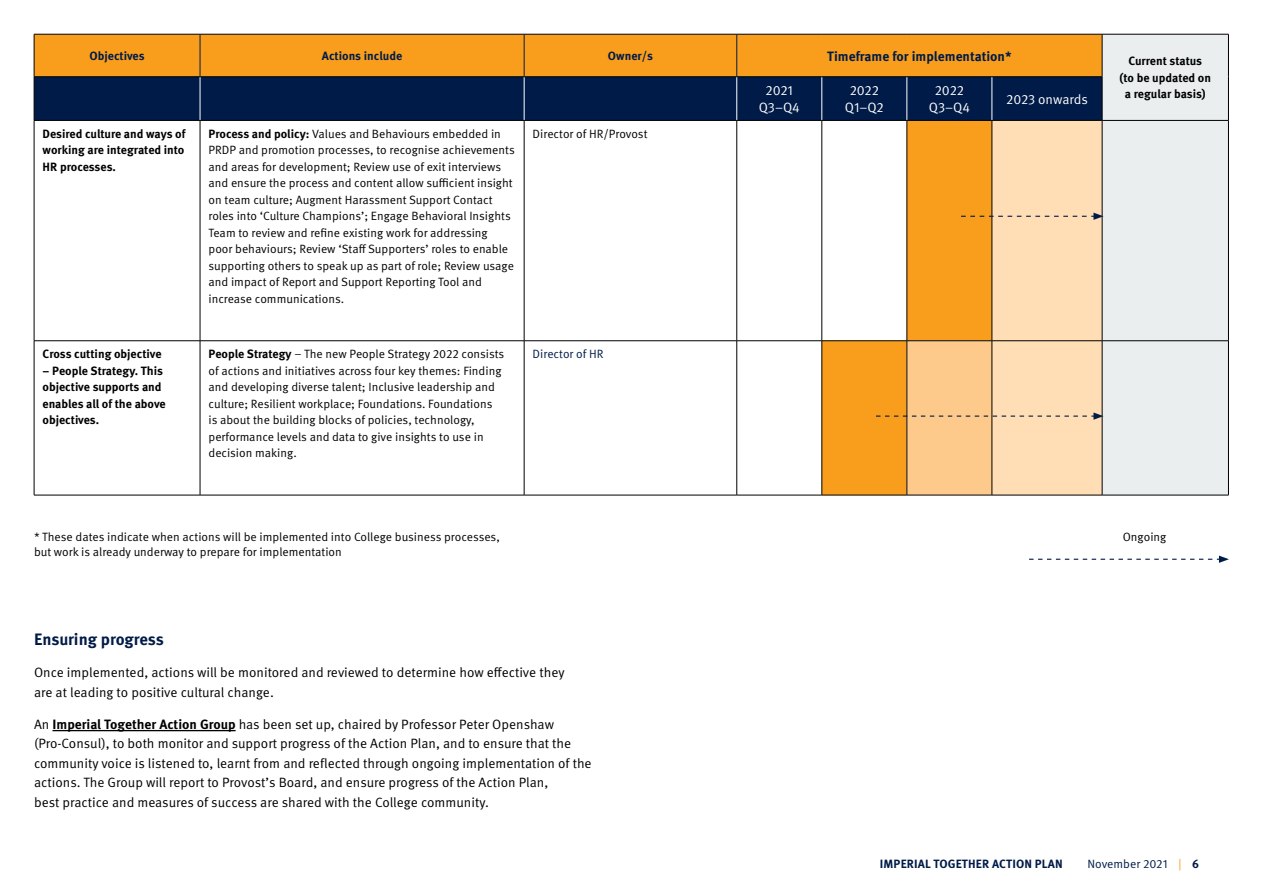
<style>
.page{position:relative;width:1263px;height:893px;background:#fff}
.page>*{position:absolute;margin:0;border:0;box-sizing:border-box;transform-origin:0 0}
.t1{font:700 16.5px "Meta OT";letter-spacing:-.005em;color:#001b47}
.t2{font:13.5px/19.5px "Meta OT Norm";color:#000}
.t3{font:13.5px/16.5px "Meta OT Norm";color:#fff;text-align:center}
.t4{font:700 13.5px "Meta OT";color:#001b47}
.t5{font:12px/16.5px "Meta OT Norm";color:#000}
.t6{font:700 12px/16.5px "Meta OT";letter-spacing:-.005em;color:#000;text-align:center}
.t7{font:700 12px "Meta OT";color:#001b47}
.t8{font:12px "Meta OT Norm";color:#001b47}
.s1{font-family:"Meta OT";font-weight:700}
.s2{color:#f99d1c}
</style>
<div class="page">
<svg style="left:35px;top:35px;width:1067px;height:460px"></svg>
<div style="left:1103px;top:35px;width:125px;height:460px;background:#eaeeee"></div>
<div style="left:35px;top:77px;width:1067px;height:43px;background:#001b47"></div>
<hr style="left:200px;top:77px;width:1px;height:43px;background:#fff">
<hr style="left:524px;top:77px;width:1px;height:43px;background:#fff">
<hr style="left:736px;top:77px;width:1px;height:43px;background:#fff">
<hr style="left:821px;top:77px;width:1px;height:43px;background:#fff">
<hr style="left:907px;top:77px;width:1px;height:43px;background:#fff">
<hr style="left:992px;top:77px;width:1px;height:43px;background:#fff">
<hr style="left:34px;top:34px;width:1px;height:43px;background:#000">
<hr style="left:34px;top:34px;width:166px;height:1px;background:#000">
<hr style="left:200px;top:34px;width:324px;height:1px;background:#000">
<hr style="left:524px;top:34px;width:213px;height:1px;background:#000">
<hr style="left:737px;top:34px;width:85px;height:1px;background:#000">
<hr style="left:822px;top:34px;width:85px;height:1px;background:#000">
<hr style="left:907px;top:34px;width:85px;height:1px;background:#000">
<hr style="left:992px;top:34px;width:110px;height:1px;background:#000">
<hr style="left:1102px;top:34px;width:1px;height:43px;background:#000">
<hr style="left:1102px;top:34px;width:127px;height:1px;background:#000">
<hr style="left:1228px;top:34px;width:1px;height:43px;background:#000">
<hr style="left:1228px;top:77px;width:1px;height:43px;background:#000">
<hr style="left:34px;top:77px;width:1px;height:43px;background:#000">
<hr style="left:34px;top:76px;width:166px;height:1px;background:#000">
<hr style="left:200px;top:76px;width:324px;height:1px;background:#000">
<hr style="left:524px;top:76px;width:213px;height:1px;background:#000">
<hr style="left:737px;top:76px;width:85px;height:1px;background:#000">
<hr style="left:822px;top:76px;width:85px;height:1px;background:#000">
<hr style="left:907px;top:76px;width:85px;height:1px;background:#000">
<hr style="left:992px;top:76px;width:110px;height:1px;background:#000">
<hr style="left:1102px;top:77px;width:1px;height:43px;background:#000">
<hr style="left:34px;top:120px;width:166px;height:1px;background:#000">
<hr style="left:200px;top:120px;width:324px;height:1px;background:#000">
<hr style="left:524px;top:120px;width:213px;height:1px;background:#000">
<hr style="left:737px;top:120px;width:85px;height:1px;background:#000">
<hr style="left:822px;top:120px;width:85px;height:1px;background:#000">
<hr style="left:1102px;top:120px;width:127px;height:1px;background:#000">
<hr style="left:34px;top:121px;width:1px;height:220px;background:#000">
<hr style="left:200px;top:121px;width:1px;height:220px;background:#000">
<hr style="left:524px;top:121px;width:1px;height:220px;background:#000">
<hr style="left:736px;top:121px;width:1px;height:220px;background:#000">
<hr style="left:821px;top:121px;width:1px;height:220px;background:#000">
<hr style="left:1228px;top:121px;width:1px;height:220px;background:#000">
<hr style="left:34px;top:341px;width:1px;height:154px;background:#000">
<hr style="left:34px;top:340px;width:166px;height:1px;background:#000">
<hr style="left:34px;top:495px;width:166px;height:1px;background:#000">
<hr style="left:200px;top:341px;width:1px;height:154px;background:#000">
<hr style="left:200px;top:340px;width:324px;height:1px;background:#000">
<hr style="left:200px;top:495px;width:324px;height:1px;background:#000">
<hr style="left:524px;top:341px;width:1px;height:154px;background:#000">
<hr style="left:524px;top:340px;width:213px;height:1px;background:#000">
<hr style="left:737px;top:340px;width:85px;height:1px;background:#000">
<hr style="left:736px;top:341px;width:1px;height:154px;background:#000">
<hr style="left:524px;top:495px;width:213px;height:1px;background:#000">
<hr style="left:737px;top:495px;width:85px;height:1px;background:#000">
<hr style="left:821px;top:341px;width:1px;height:154px;background:#000">
<hr style="left:822px;top:340px;width:85px;height:1px;background:#000">
<hr style="left:822px;top:495px;width:85px;height:1px;background:#000">
<hr style="left:907px;top:495px;width:85px;height:1px;background:#000">
<hr style="left:992px;top:495px;width:110px;height:1px;background:#000">
<hr style="left:1102px;top:340px;width:127px;height:1px;background:#000">
<hr style="left:1228px;top:341px;width:1px;height:154px;background:#000">
<hr style="left:1102px;top:495px;width:127px;height:1px;background:#000">
<hr style="left:200px;top:34px;width:1px;height:43px;background:#001b47">
<hr style="left:524px;top:34px;width:1px;height:43px;background:#001b47">
<hr style="left:736px;top:34px;width:1px;height:43px;background:#001b47">
<svg style="left:876px;top:120px;width:227px;height:375px;background:#f7c787"></svg>
<hr style="left:52px;top:730px;width:184px;height:1px;background:#000">
<svg style="left:1029px;top:556px;width:200px;height:7px"></svg>
<p class="t7" style="left:90px;top:48px;width:57px">Objectives</p>
<p class="t7" style="left:322px;top:48px;width:82px">Actions include</p>
<p class="t7" style="left:608px;top:48px;width:47px">Owner/s</p>
<p class="t4" style="left:827px;top:47px;width:186px">Timeframe for implementation*</p>
<p class="t6" style="left:1119px;top:53px;width:93px">Current status<br>(to be updated on</p>
<p class="t3" style="left:766px;top:83px;width:29px">2021</p>
<p class="t6" style="left:1125px;top:86px;width:82px">a regular basis)</p>
<p class="t3" style="left:759px;top:99px;width:43px">Q3–Q4</p>
<p class="t3" style="left:845px;top:83px;width:40px">2022<br>Q1–Q2</p>
<p class="t3" style="left:929px;top:83px;width:43px">2022<br>Q3–Q4</p>
<p class="t3" style="left:1006px;top:91px;width:83px">2023 onwards</p>
<p class="t6" style="left:43px;top:126px;width:144px;text-align:justify">Desired culture and ways of working are integrated into HR processes.</p>
<p class="t5" style="left:209px;top:126px;width:308px"><span class="s1">Process and policy:</span> Values and Behaviours embedded in PRDP and promotion processes, to recognise achievements and areas for development; Review use of exit interviews and ensure the process and content allow sufficient insight on team culture; Augment Harassment Support Contact roles into ‘Culture Champions’; Engage Behavioral Insights Team to review and refine existing work for addressing<br>poor behaviours; Review ‘Staff Supporters’ roles to enable supporting others to speak up as part of role; Review usage and impact of Report and Support Reporting Tool and increase communications.</p>
<p class="t5" style="left:533px;top:126px;width:116px">Director of HR/Provost</p>
<p class="t6" style="left:43px;top:346px;width:120px">Cross cutting objective</p>
<p class="t6" style="left:43px;top:362px;width:125px;text-align:left">– People Strategy. This objective supports and enables all of the above objectives.</p>
<p class="t5" style="left:209px;top:346px;width:297px"><span class="s1">People Strategy</span> – The new People Strategy 2022 consists of actions and initiatives across four key themes: Finding and developing diverse talent; Inclusive leadership and culture; Resilient workplace; Foundations. Foundations is about the building blocks of policies, technology, performance levels and data to give insights to use in decision making.</p>
<p class="t8" style="left:533px;top:347px;width:72px">Director of HR</p>
<p class="t5" style="left:34px;top:528px;width:467px">* These dates indicate when actions will be implemented into College business processes,</p>
<p class="t5" style="left:1123px;top:528px;width:45px">Ongoing</p>
<p class="t5" style="left:34px;top:543px;width:309px">but work is already underway to prepare for implementation</p>
<h1 class="t1" style="left:34px;top:629px;width:132px">Ensuring progress</h1>
<p class="t2" style="left:34px;top:663px;width:532px">Once implemented, actions will be monitored and reviewed to determine how effective they are at leading to positive cultural change.</p>
<p class="t2" style="left:34px;top:715px;width:559px">An <span class="s1">Imperial Together Action Group</span> has been set up, chaired by Professor Peter Openshaw (Pro-Consul), to both monitor and support progress of the Action Plan, and to ensure that the community voice is listened to, learnt from and reflected through ongoing implementation of the actions. The Group will report to Provost’s Board, and ensure progress of the Action Plan,<br>best practice and measures of success are shared with the College community.</p>
<p class="t7" style="left:880px;top:856px;width:184px">IMPERIAL TOGETHER ACTION PLAN</p>
<p class="t8" style="left:1087px;top:857px;width:113px">November 2021 <span class="s2">|</span> <span class="s1">6</span></p>
</div>
